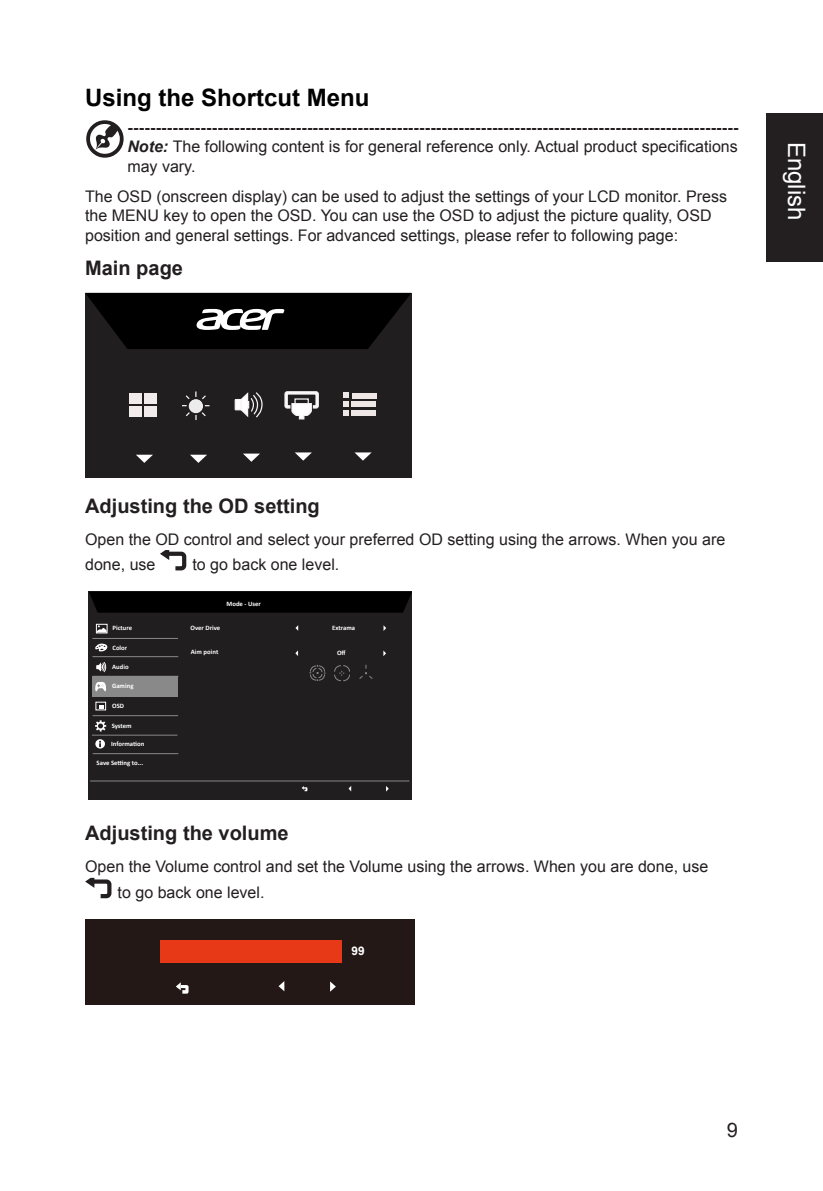
<style>
.page{position:relative;width:823px;height:1191px;background:#fff}
.page>*{position:absolute;margin:0;border:0;box-sizing:border-box;transform-origin:0 0}
.Heading_3{font:700 24px "Arial";color:#000}
.t1{font:24px "Arial";color:#fff}
.Heading1{font:700 20px "Arial";color:#231f20}
.t2{font:20px "Arial";color:#231f20}
.Heading1-2{font:16px/19.2px "Arial";color:#231f20}
.Heading1-3{font:700 16px/19.2px "Arial";color:#231f20;text-align:justify}
.t3{font:700 11.8px "Arial";color:#fff}
.t4{font:700 6.8px "Calibri";color:#fff}
.s1{font-style:italic}
.s2{font-weight:400}
</style>
<div class="page">
<div style="left:765px;top:113px;width:57px;height:149px;background:#231f20"></div>
<svg style="left:86px;top:121px;width:38px;height:37px"></svg>
<div style="left:85px;top:293px;width:326px;height:185px;background:#201e1f"></div>
<svg style="left:354px;top:452px;width:17px;height:8px"></svg>
<svg style="left:295px;top:452px;width:17px;height:8px"></svg>
<svg style="left:243px;top:453px;width:17px;height:9px"></svg>
<svg style="left:190px;top:455px;width:17px;height:8px"></svg>
<svg style="left:136px;top:455px;width:17px;height:8px"></svg>
<svg style="left:85px;top:293px;width:326px;height:56px;background:#111"></svg>
<div style="left:129px;top:393px;width:12px;height:11px;background:#f2ebeb"></div>
<div style="left:144px;top:393px;width:13px;height:11px;background:#f2ebeb"></div>
<div style="left:129px;top:406px;width:12px;height:11px;background:#f2ebeb"></div>
<div style="left:144px;top:406px;width:13px;height:11px;background:#f2ebeb"></div>
<svg style="left:182px;top:391px;width:27px;height:29px"></svg>
<div style="left:235px;top:399px;width:9px;height:11px;background:#fff"></div>
<div style="left:234px;top:399px;width:10px;height:11px;border:1px solid #f9f2f4"></div>
<svg style="left:240px;top:392px;width:23px;height:26px"></svg>
<svg style="left:284px;top:391px;width:35px;height:29px"></svg>
<div style="left:351px;top:392px;width:25px;height:6px;background:#efe6e6"></div>
<div style="left:351px;top:401px;width:25px;height:6px;background:#efe6e6"></div>
<svg style="left:343px;top:392px;width:5px;height:24px"></svg>
<div style="left:351px;top:410px;width:25px;height:6px;background:#efe6e6"></div>
<svg style="left:160px;top:550px;width:27px;height:21px"></svg>
<div style="left:89px;top:591px;width:323px;height:208px;background:#201e1f"></div>
<svg style="left:89px;top:591px;width:323px;height:21px;background:#010101"></svg>
<hr style="left:90px;top:780px;width:319px;height:1px;background:#898989">
<hr style="left:92px;top:734px;width:85px;height:1px;background:#898989">
<hr style="left:92px;top:715px;width:86px;height:1px;background:#898989">
<hr style="left:92px;top:656px;width:86px;height:1px;background:#898989">
<div style="left:95px;top:701px;width:11px;height:9px;border:1px solid #fff"></div>
<svg style="left:99px;top:705px;width:5px;height:4px"></svg>
<div style="left:92px;top:676px;width:86px;height:20px;background:#898989"></div>
<svg style="left:95px;top:720px;width:11px;height:11px"></svg>
<svg style="left:95px;top:682px;width:11px;height:10px"></svg>
<div style="left:96px;top:624px;width:11px;height:9px;border:1px solid #fff"></div>
<svg style="left:97px;top:625px;width:10px;height:7px"></svg>
<svg style="left:95px;top:643px;width:13px;height:8px"></svg>
<svg style="left:96px;top:661px;width:10px;height:11px"></svg>
<hr style="left:92px;top:638px;width:86px;height:1px;background:#898989">
<svg style="left:295px;top:625px;width:3px;height:6px"></svg>
<svg style="left:383px;top:625px;width:3px;height:6px"></svg>
<svg style="left:295px;top:650px;width:3px;height:6px"></svg>
<svg style="left:383px;top:650px;width:3px;height:6px"></svg>
<svg style="left:309px;top:665px;width:16px;height:16px"></svg>
<svg style="left:359px;top:665px;width:14px;height:14px"></svg>
<svg style="left:334px;top:665px;width:16px;height:16px"></svg>
<svg style="left:95px;top:739px;width:10px;height:9px"></svg>
<hr style="left:93px;top:753px;width:85px;height:1px;background:#898989">
<svg style="left:301px;top:786px;width:6px;height:5px"></svg>
<svg style="left:85px;top:878px;width:27px;height:21px"></svg>
<div style="left:85px;top:919px;width:329px;height:86px;background:#231815"></div>
<div style="left:161px;top:940px;width:181px;height:22px;background:#e73817"></div>
<svg style="left:330px;top:981px;width:5px;height:10px"></svg>
<svg style="left:278px;top:981px;width:6px;height:10px"></svg>
<svg style="left:176px;top:982px;width:12px;height:11px"></svg>
<p class="Heading_3" style="left:85px;top:81px;width:286px">Using the Shortcut Menu</p>
<p class="Heading1-3" style="left:127px;top:119px;width:612px">‑------------------------------------------------------------------------------------------------------------ <span class="s1">Note:</span> <span class="s2">The following content is for general reference only. Actual product specifications may vary.</span></p>
<p class="Heading1-2" style="left:85px;top:187px;width:643px">The OSD (onscreen display) can be used to adjust the settings of your LCD monitor. Press the MENU key to open the OSD. You can use the OSD to adjust the picture quality, OSD position and general settings. For advanced settings, please refer to following page:</p>
<p class="Heading1" style="left:85px;top:254px;width:99px">Main page</p>
<h1 class="t1" style="left:811px;top:142px;width:80px;rotate:90deg">English</h1>
<p class="Heading1" style="left:85px;top:492px;width:236px">Adjusting the OD setting</p>
<p class="Heading1-2" style="left:85px;top:526px;width:641px;line-height:25.2px">Open the OD control and select your preferred OD setting using the arrows. When you are done, use</p>
<p class="Heading1-2" style="left:192px;top:554px;width:148px">to go back one level.</p>
<p class="t4" style="left:226px;top:599px;width:36px">Mode - User</p>
<p class="t4" style="left:112px;top:624px;width:21px">Picture</p>
<p class="t4" style="left:112px;top:643px;width:16px">Color</p>
<p class="t4" style="left:112px;top:663px;width:18px">Audio</p>
<p class="t4" style="left:112px;top:682px;width:23px">Gaming</p>
<p class="t4" style="left:112px;top:701px;width:13px">OSD</p>
<p class="t4" style="left:112px;top:721px;width:21px">System</p>
<p class="t4" style="left:111px;top:740px;width:35px">Information</p>
<p class="t4" style="left:97px;top:758px;width:48px">Save Setting to...</p>
<p class="t4" style="left:190px;top:624px;width:31px">Over Drive</p>
<p class="t4" style="left:332px;top:623px;width:25px">Extrama</p>
<p class="t4" style="left:191px;top:647px;width:29px">Aim point</p>
<p class="t4" style="left:337px;top:648px;width:10px">Off</p>
<p class="Heading1" style="left:85px;top:820px;width:205px">Adjusting the volume</p>
<p class="Heading1-2" style="left:118px;top:854px;width:592px;line-height:25.2px;text-indent:-32px">Open the Volume control and set the Volume using the arrows. When you are done, use to go back one level.</p>
<p class="t3" style="left:351px;top:943px;width:15px">99</p>
<p class="t2" style="left:726px;top:1116px;width:13px">9</p>
</div>
